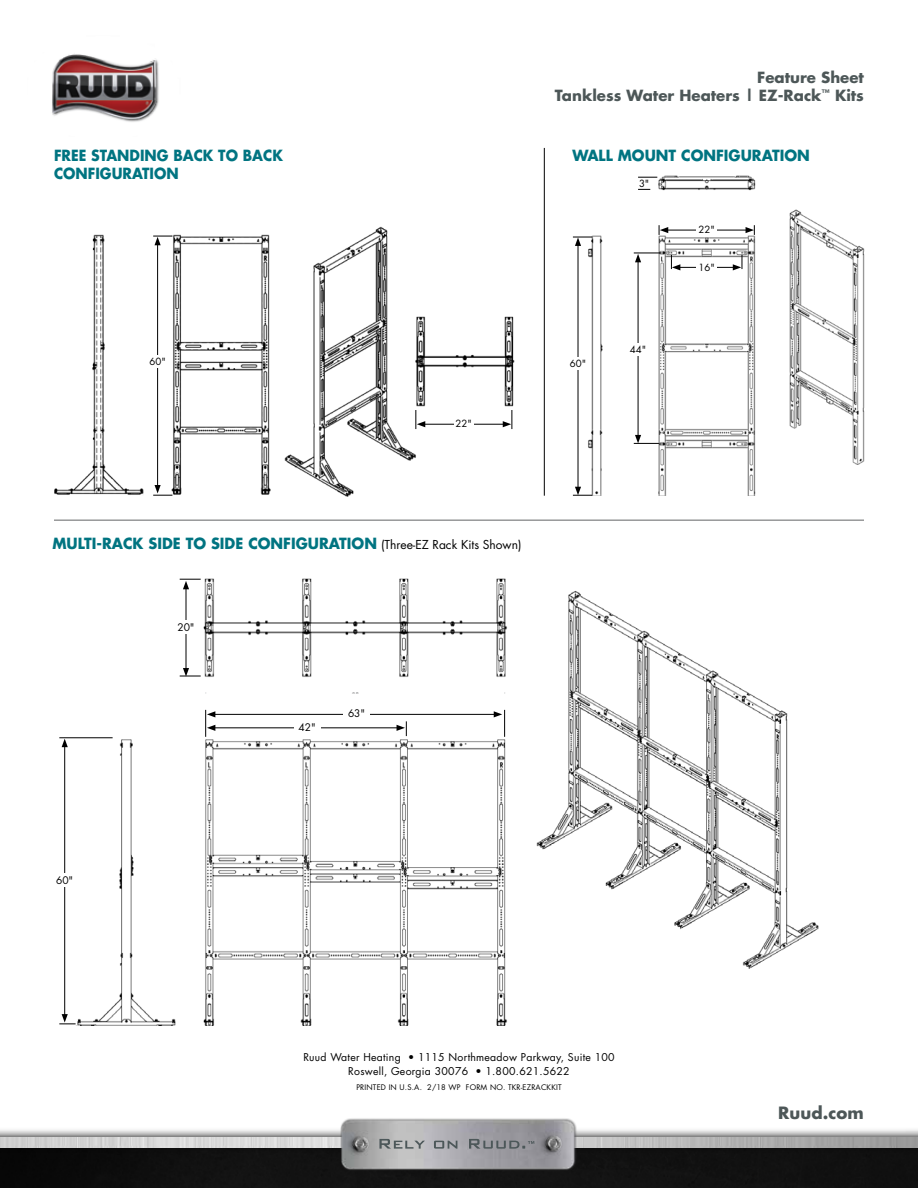
<style>
.page{position:relative;width:918px;height:1188px;background:#fff}
.page>*{position:absolute;margin:0;border:0;box-sizing:border-box;transform-origin:0 0}
.t1{font:700 16.5px "Futura";letter-spacing:.005em;color:#4d5758}
.t2{font:700 15px "Futura";color:#007481;scale:.96 1}
.t3{font:700 15px/18px "Futura";color:#4d5758;text-align:right}
.t4{font:700 15px/18px "Futura";color:#007481;scale:.93 1}
.t5{font:10.5px/13.5px "Futura";letter-spacing:.025em;color:#000;text-align:center}
.t6{font:10.2px "Futura";color:#000}
.t7{font:9.6px "Futura";color:#000}
.t8{font:7.5px "Futura";letter-spacing:.025em;color:#000}
.s1{font-weight:400;font-size:12px;color:#000}
</style>
<div class="page">
<img style="left:572px;top:175px;width:293px;height:320px">
<svg style="left:638px;top:189px;width:12px;height:1px"></svg>
<svg style="left:638px;top:177px;width:19px;height:1px"></svg>
<hr style="left:578px;top:243px;width:1px;height:246px;background:#000">
<svg style="left:573px;top:487px;width:19px;height:9px"></svg>
<hr style="left:638px;top:260px;width:1px;height:177px;background:#000">
<svg style="left:634px;top:253px;width:27px;height:9px"></svg>
<svg style="left:634px;top:435px;width:25px;height:9px"></svg>
<div style="left:628px;top:343px;width:20px;height:13px;background:#fff"></div>
<div style="left:568px;top:357px;width:20px;height:13px;background:#fff"></div>
<svg style="left:573px;top:237px;width:19px;height:9px"></svg>
<hr style="left:666px;top:230px;width:82px;height:1px;background:#000">
<svg style="left:746px;top:225px;width:9px;height:10px"></svg>
<svg style="left:659px;top:225px;width:9px;height:10px"></svg>
<hr style="left:678px;top:267px;width:57px;height:1px;background:#000">
<div style="left:697px;top:223px;width:20px;height:13px;background:#fff"></div>
<div style="left:697px;top:261px;width:20px;height:13px;background:#fff"></div>
<svg style="left:671px;top:255px;width:9px;height:15px"></svg>
<svg style="left:733px;top:255px;width:10px;height:15px"></svg>
<img style="left:59px;top:578px;width:760px;height:447px">
<hr style="left:54px;top:520px;width:810px;height:1px;background:#636466">
<img style="left:54px;top:226px;width:461px;height:271px">
<hr style="left:157px;top:243px;width:1px;height:244px;background:#000">
<div style="left:147px;top:355px;width:21px;height:13px;background:#fff"></div>
<svg style="left:153px;top:236px;width:19px;height:9px"></svg>
<svg style="left:153px;top:485px;width:19px;height:11px"></svg>
<hr style="left:423px;top:424px;width:82px;height:1px;background:#000">
<div style="left:454px;top:417px;width:19px;height:13px;background:#fff"></div>
<svg style="left:416px;top:410px;width:9px;height:19px"></svg>
<svg style="left:503px;top:410px;width:10px;height:19px"></svg>
<hr style="left:544px;top:148px;width:1px;height:348px;background:#000">
<img style="left:52px;top:54px;width:107px;height:68px">
<img style="left:0;top:1153px;width:918px;height:35px">
<div style="left:0;top:1127px;width:918px;height:26px;background:#000;opacity:.75"></div>
<img style="left:338px;top:1118px;width:243px;height:57px">
<img style="left:342px;top:1130px;width:36px;height:29px">
<img style="left:535px;top:1130px;width:35px;height:28px">
<svg style="left:379px;top:1139px;width:46px;height:10px"></svg>
<svg style="left:434px;top:1141px;width:23px;height:8px"></svg>
<svg style="left:469px;top:1139px;width:65px;height:10px"></svg>
<h2 class="t4" style="left:54px;top:146px;width:248px">FREE STANDING BACK TO BACK<br>CONFIGURATION</h2>
<p class="t7" style="left:149px;top:355px;width:18px">60"</p>
<p class="t7" style="left:456px;top:417px;width:18px">22"</p>
<h2 class="t3" style="left:555px;top:68px;width:311px">Feature Sheet<br>Tankless Water Heaters | EZ-Rack<sup>™</sup> Kits</h2>
<h2 class="t2" style="left:572px;top:145px;width:249px">WALL MOUNT CONFIGURATION</h2>
<p class="t7" style="left:639px;top:177px;width:12px">3"</p>
<p class="t7" style="left:570px;top:357px;width:18px">60"</p>
<p class="t7" style="left:630px;top:343px;width:18px">44"</p>
<p class="t7" style="left:699px;top:223px;width:18px">22"</p>
<p class="t7" style="left:699px;top:261px;width:18px">16"</p>
<h2 class="t2" style="left:52px;top:533px;width:490px">MULTI-RACK SIDE TO SIDE CONFIGURATION <span class="s1">(Three-EZ Rack Kits Shown)</span></h2>
<p class="t6" style="left:177px;top:620px;width:19px">20"</p>
<p class="t6" style="left:299px;top:721px;width:19px">42"</p>
<p class="t6" style="left:348px;top:707px;width:19px">63"</p>
<p class="t6" style="left:56px;top:874px;width:19px">60"</p>
<p class="t5" style="left:303px;top:1050px;width:313px">Ruud Water Heating • 1115 Northmeadow Parkway, Suite 100<br>Roswell, Georgia 30076 • 1.800.621.5622</p>
<p class="t8" style="left:356px;top:1082px;width:207px">PRINTED IN U.S.A. 2/18 WP FORM NO. TKR-EZRACKKIT</p>
<h1 class="t1" style="left:778px;top:1101px;width:87px">Ruud.com</h1>
</div>
